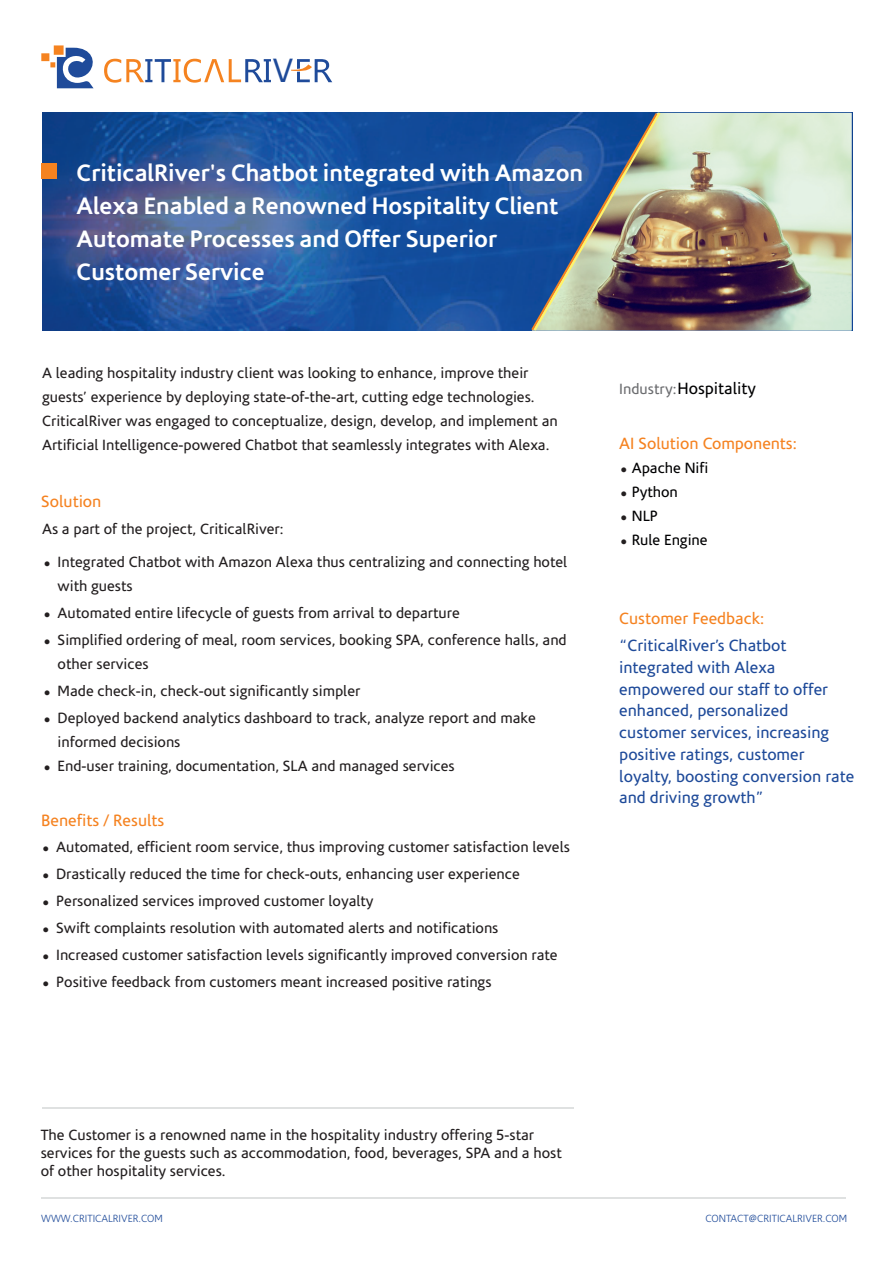
<style>
.page{position:relative;width:896px;height:1266px;background:#fff}
.page>*{position:absolute;margin:0;border:0;box-sizing:border-box;transform-origin:0 0}
.t1{font:31.8px "Verdana";color:#1e4a99;scale:.94 1}
.t2{font:700 24px/33px "Corisande";color:#fff}
.t3{font:16.5px/21.8px "Corisande";color:#1e4a99}
.t4{font:16.5px "Corisande";color:#f58220}
.t5{font:16.5px "Corisande";color:#000002}
.t6{font:15px/24px "Corisande";color:#231f20}
.t7{font:15px "Corisande";color:#000002}
.t8{font:300 10.5px "Corisande";color:#1e4a99}
.s1{font-family:"Arial";font-size:11.25px}
.s2{font-size:15px;color:#6c6d70}
.s3{font-family:"Arial";font-size:11.25px;color:#231f20}
</style>
<div class="page">
<img style="left:42px;top:113px;width:810px;height:217px">
<svg style="left:41px;top:45px;width:53px;height:43px"></svg>
<svg style="left:104px;top:59px;width:167px;height:24px"></svg>
<svg style="left:291px;top:59px;width:41px;height:23px"></svg>
<hr style="left:41px;top:1197px;width:805px;height:1px;background:#dfe1e1">
<hr style="left:42px;top:1107px;width:531px;height:1px;background:#dfe1e1">
<div style="left:41px;top:163px;width:16px;height:15px;background:#f58320"></div>
<img style="left:662px;top:113px;width:189px;height:217px">
<img style="left:529px;top:112px;width:133px;height:219px">
<h1 class="t1" style="left:273px;top:49px;width:23px">V</h1>
<h2 class="t2" style="left:77px;top:156px;width:508px">CriticalRiver's Chatbot integrated with Amazon Alexa Enabled a Renowned Hospitality Client Automate Processes and Offer Superior Customer Service</h2>
<p class="t6" style="left:42px;top:361px;width:517px">A leading hospitality industry client was looking to enhance, improve their guests’ experience by deploying state-of-the-art, cutting edge technologies.<br>CriticalRiver was engaged to conceptualize, design, develop, and implement an Artificial Intelligence-powered Chatbot that seamlessly integrates with Alexa.</p>
<p class="t4" style="left:41px;top:492px;width:61px">Solution</p>
<p class="t6" style="left:42px;top:517px;width:243px">As a part of the project, CriticalRiver:</p>
<p class="t6" style="left:58px;top:550px;width:511px;text-indent:-14px"><span class="s1">●</span> Integrated Chatbot with Amazon Alexa thus centralizing and connecting hotel with guests</p>
<p class="t6" style="left:44px;top:601px;width:417px"><span class="s1">●</span> Automated entire lifecycle of guests from arrival to departure</p>
<p class="t6" style="left:58px;top:628px;width:511px;text-indent:-14px"><span class="s1">●</span> Simplified ordering of meal, room services, booking SPA, conference halls, and other services</p>
<p class="t6" style="left:44px;top:679px;width:318px"><span class="s1">●</span> Made check-in, check-out significantly simpler</p>
<p class="t6" style="left:58px;top:706px;width:480px;text-indent:-14px"><span class="s1">●</span> Deployed backend analytics dashboard to track, analyze report and make informed decisions</p>
<p class="t6" style="left:44px;top:754px;width:412px"><span class="s1">●</span> End-user training, documentation, SLA and managed services</p>
<p class="t4" style="left:41px;top:811px;width:125px">Benefits / Results</p>
<p class="t6" style="left:42px;top:835px;width:529px"><span class="s1">●</span> Automated, efficient room service, thus improving customer satisfaction levels</p>
<p class="t6" style="left:42px;top:862px;width:479px"><span class="s1">●</span> Drastically reduced the time for check-outs, enhancing user experience</p>
<p class="t6" style="left:42px;top:889px;width:333px"><span class="s1">●</span> Personalized services improved customer loyalty</p>
<p class="t6" style="left:42px;top:916px;width:458px"><span class="s1">●</span> Swift complaints resolution with automated alerts and notifications</p>
<p class="t6" style="left:42px;top:943px;width:517px"><span class="s1">●</span> Increased customer satisfaction levels significantly improved conversion rate</p>
<p class="t6" style="left:42px;top:970px;width:451px"><span class="s1">●</span> Positive feedback from customers meant increased positive ratings</p>
<p class="t5" style="left:619px;top:380px;width:138px"><span class="s2">Industry:</span> Hospitality</p>
<p class="t4" style="left:619px;top:434px;width:179px">AI Solution Components:</p>
<p class="t7" style="left:621px;top:459px;width:89px"><span class="s3">●</span> Apache Nifi</p>
<p class="t7" style="left:621px;top:507px;width:39px"><span class="s3">●</span> NLP</p>
<p class="t7" style="left:621px;top:531px;width:89px"><span class="s3">●</span> Rule Engine</p>
<p class="t7" style="left:621px;top:483px;width:59px"><span class="s3">●</span> Python</p>
<p class="t4" style="left:619px;top:609px;width:146px">Customer Feedback:</p>
<p class="t3" style="left:619px;top:635px;width:236px">“CriticalRiver’s Chatbot integrated with Alexa empowered our staff to offer enhanced, personalized customer services, increasing positive ratings, customer loyalty, boosting conversion rate and driving growth”</p>
<p class="t6" style="left:41px;top:1126px;width:523px;line-height:18px">The Customer is a renowned name in the hospitality industry offering 5-star services for the guests such as accommodation, food, beverages, SPA and a host of other hospitality services.</p>
<p class="t8" style="left:41px;top:1213px;width:123px">WWW.CRITICALRIVER.COM</p>
<p class="t8" style="left:705px;top:1213px;width:143px">CONTACT@CRITICALRIVER.COM</p>
</div>
